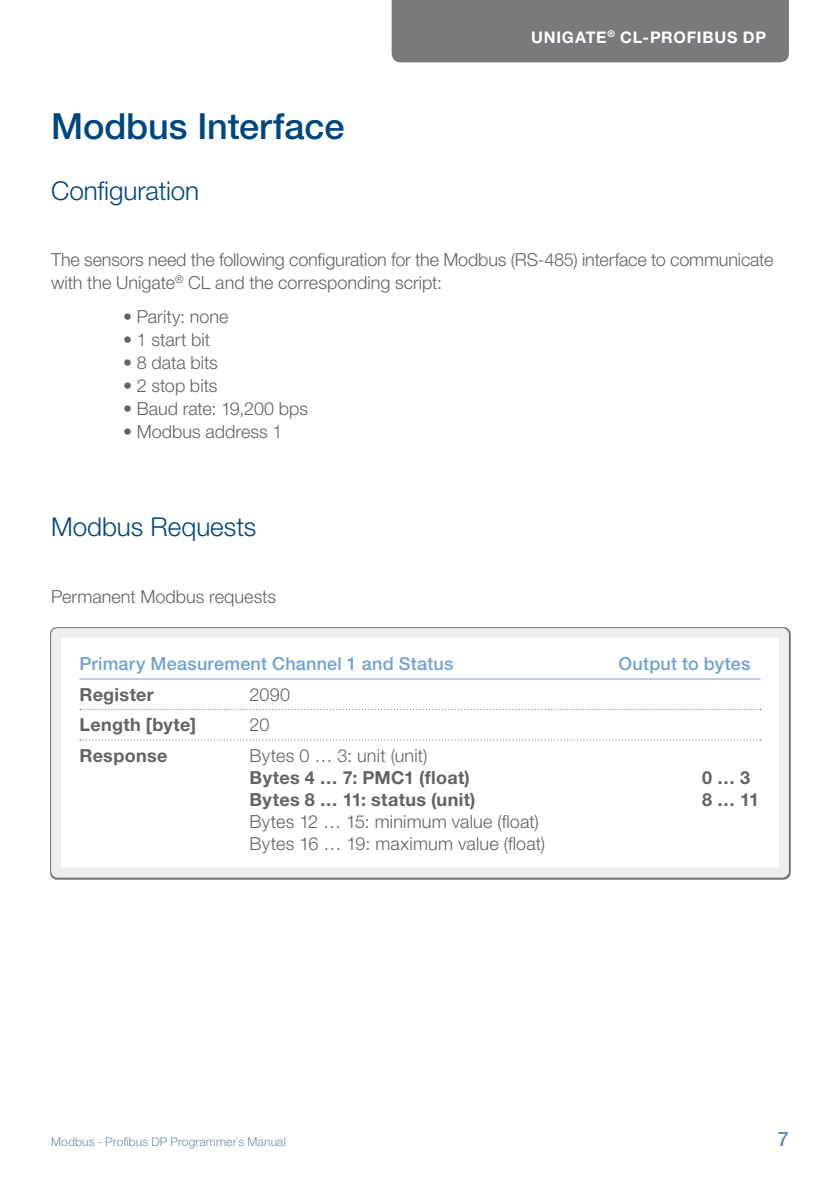
<style>
.page{position:relative;width:840px;height:1191px;background:#fff}
.page>*{position:absolute;margin:0;border:0;box-sizing:border-box;transform-origin:0 0}
.t1{font:500 36px "Helvetica Neue LT Pro";letter-spacing:-.005em;color:#00467e}
.t2{font:300 26px "Helvetica Neue LT Pro";color:#00467e}
.t3{font:500 20px "Helvetica Neue LT Pro";color:#6b89b4}
.t4{font:300 18px/23px "Helvetica Neue LT Pro";color:#636366}
.t5{font:700 18px "Helvetica Neue LT Pro";letter-spacing:.02em;color:#636366}
.t6{font:500 18px "Helvetica Neue LT Pro";letter-spacing:.01em;color:#70a2d1}
.t7{font:700 16px "Helvetica Neue LT Pro";letter-spacing:.05em;color:#fff}
.t8{font:300 12px "Helvetica Neue LT Pro";letter-spacing:.015em;color:#6b89b4}
</style>
<div class="page">
<div style="left:391px;top:0;width:397px;height:62px;background:#787a7d"></div>
<div style="left:51px;top:628px;width:737px;height:249px;border:10px solid #eeeeef;border-radius:2px"></div>
<hr style="left:79px;top:678px;width:681px;height:1px;background:#70a2d1">
<svg style="left:80px;top:709px;width:680px;height:1px"></svg>
<svg style="left:80px;top:739px;width:680px;height:1px"></svg>
<h1 class="t1" style="left:51px;top:105px;width:295px">Modbus Interface</h1>
<h2 class="t2" style="left:51px;top:174px;width:149px">Configuration</h2>
<p class="t7" style="left:531px;top:27px;width:236px">UNIGATE<sup>®</sup> CL-PROFIBUS DP</p>
<p class="t4" style="left:51px;top:248px;width:723px">The sensors need the following configuration for the Modbus (RS-485) interface to communicate with the Unigate<sup>®</sup> CL and the corresponding script:</p>
<p class="t4" style="left:123px;top:305px;width:107px">• Parity: none</p>
<p class="t4" style="left:123px;top:328px;width:88px">• 1 start bit</p>
<p class="t4" style="left:123px;top:351px;width:96px">• 8 data bits</p>
<p class="t4" style="left:123px;top:374px;width:96px">• 2 stop bits</p>
<p class="t4" style="left:123px;top:397px;width:186px">• Baud rate: 19,200 bps</p>
<p class="t4" style="left:123px;top:420px;width:161px">• Modbus address 1</p>
<h2 class="t2" style="left:51px;top:511px;width:206px">Modbus Requests</h2>
<p class="t4" style="left:51px;top:584px;width:226px">Permanent Modbus requests</p>
<p class="t6" style="left:79px;top:653px;width:375px">Primary Measurement Channel 1 and Status</p>
<p class="t6" style="left:618px;top:653px;width:133px">Output to bytes</p>
<p class="t5" style="left:79px;top:683px;width:76px">Register</p>
<p class="t4" style="left:249px;top:682px;width:42px">2090</p>
<p class="t5" style="left:79px;top:713px;width:118px">Length [byte]</p>
<p class="t4" style="left:249px;top:713px;width:21px">20</p>
<p class="t5" style="left:79px;top:744px;width:89px">Response</p>
<p class="t4" style="left:249px;top:743px;width:179px">Bytes 0 … 3: unit (unit)</p>
<p class="t5" style="left:249px;top:766px;width:222px">Bytes 4 … 7: PMC1 (float)</p>
<p class="t5" style="left:701px;top:766px;width:50px">0 … 3</p>
<p class="t5" style="left:249px;top:788px;width:227px">Bytes 8 … 11: status (unit)</p>
<p class="t5" style="left:701px;top:788px;width:58px">8 … 11</p>
<p class="t4" style="left:249px;top:810px;width:297px;line-height:22px">Bytes 12 … 15: minimum value (float)<br>Bytes 16 … 19: maximum value (float)</p>
<p class="t8" style="left:51px;top:1134px;width:236px">Modbus - Profibus DP Programmer`s Manual</p>
<p class="t3" style="left:777px;top:1126px;width:13px">7</p>
</div>
